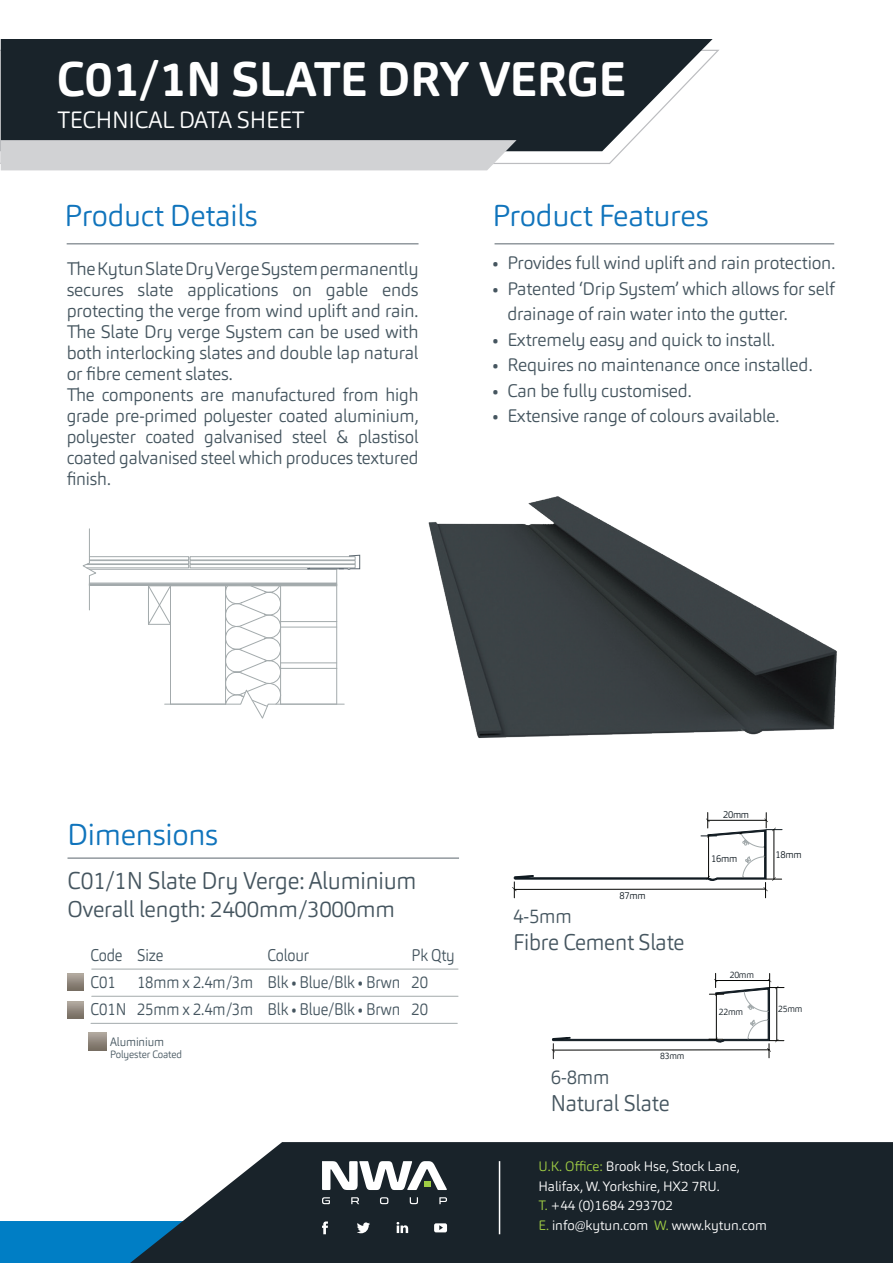
<style>
.page{position:relative;width:893px;height:1263px;background:#fff}
.page>*{position:absolute;margin:0;border:0;box-sizing:border-box;transform-origin:0 0}
.t1{font:700 48px "Carnas";letter-spacing:-.01em;color:#fff}
.t2{font:300 30px "Carnas";letter-spacing:-.01em;color:#1074bc}
.t3{font:300 24px "Carnas";letter-spacing:-.01em;color:#45555f;scale:.95 1}
.t4{font:300 23.4px "Carnas";letter-spacing:-.01em;color:#fff}
.t5{font:300 22.5px "Carnas";letter-spacing:-.01em;color:#45555f;scale:.95 1}
.t6{font:300 22.5px "Carnas";letter-spacing:-.01em;color:#45555f}
.t7{font:300 19.65px "Carnas";letter-spacing:-.01em;color:#45555f;scale:.95 1}
.t8{font:300 18px/21px "Carnas";letter-spacing:-.01em;color:#45555f}
.t9{font:300 16.8px/27px "Carnas";letter-spacing:-.01em;color:#45555f;text-align:right;scale:.89 1}
.t10{font:300 13.5px/19.5px "Carnas";color:#fff}
.t11{font:300 12px "Carnas";letter-spacing:-.01em;color:#45555f;scale:.95 1}
.t12{font:300 10.5px "Carnas";letter-spacing:-.01em;color:#45555f;scale:.95 1}
.t13{font:300 9.9px "Carnas";letter-spacing:-.03em;color:#101a21;scale:.95 1}
.t14{font:300 9.15px "Carnas";letter-spacing:-.03em;color:#101a21;scale:.95 1}
.s1{color:#a0cd44}
</style>
<div class="page">
<img style="left:428px;top:496px;width:409px;height:242px">
<hr style="left:495px;top:243px;width:339px;height:2px;background:#92999e">
<hr style="left:67px;top:243px;width:351px;height:2px;background:#92999e">
<hr style="left:68px;top:857px;width:391px;height:2px;background:#92999e">
<svg style="left:82px;top:528px;width:279px;height:191px"></svg>
<svg style="left:551px;top:973px;width:233px;height:86px"></svg>
<svg style="left:512px;top:812px;width:270px;height:86px"></svg>
<hr style="left:92px;top:969px;width:366px;height:1px;background:#a3aaac">
<hr style="left:92px;top:996px;width:366px;height:1px;background:#a3aaac">
<hr style="left:91px;top:1023px;width:366px;height:1px;background:#a3aaac">
<svg style="left:89px;top:1032px;width:17px;height:18px"></svg>
<svg style="left:67px;top:974px;width:17px;height:16px"></svg>
<svg style="left:67px;top:1002px;width:17px;height:16px"></svg>
<svg style="left:0;top:49px;width:719px;height:116px"></svg>
<svg style="left:1px;top:39px;width:712px;height:112px;background:#2b343a"></svg>
<div style="left:1px;top:140px;width:516px;height:30px;background:#d1d2d4"></div>
<svg style="left:183px;top:1142px;width:710px;height:121px;background:#283138"></svg>
<svg style="left:0;top:1221px;width:668px;height:42px;background:#153a50"></svg>
<svg style="left:322px;top:1161px;width:125px;height:29px"></svg>
<svg style="left:322px;top:1197px;width:125px;height:7px"></svg>
<hr style="left:499px;top:1161px;width:1px;height:73px;background:#fff">
<h1 class="t1" style="left:57px;top:48px;width:570px">C01/1N SLATE DRY VERGE</h1>
<p class="t4" style="left:57px;top:105px;width:249px">TECHNICAL DATA SHEET</p>
<h2 class="t2" style="left:65px;top:196px;width:194px">Product Details</h2>
<p class="t8" style="left:67px;top:258px;width:353px">The Kytun Slate Dry Verge System permanently secures slate applications on gable ends protecting the verge from wind uplift and rain.<br>The Slate Dry verge System can be used with both interlocking slates and double lap natural or fibre cement slates.<br>The components are manufactured from high grade pre-primed polyester coated aluminium, polyester coated galvanised steel &amp; plastisol coated galvanised steel which produces textured finish.</p>
<h2 class="t2" style="left:492px;top:196px;width:218px">Product Features</h2>
<p class="t8" style="left:492px;top:252px;width:344px">• Provides full wind uplift and rain protection.</p>
<p class="t8" style="left:507px;top:276px;width:329px;line-height:25.5px;text-indent:-15px">• Patented ‘Drip System’ which allows for self drainage of rain water into the gutter.</p>
<p class="t8" style="left:492px;top:329px;width:284px">• Extremely easy and quick to install.</p>
<p class="t8" style="left:492px;top:354px;width:322px">• Requires no maintenance once installed.</p>
<p class="t8" style="left:492px;top:380px;width:201px">• Can be fully customised.</p>
<p class="t8" style="left:492px;top:405px;width:289px">• Extensive range of colours available.</p>
<h2 class="t2" style="left:67px;top:815px;width:152px">Dimensions</h2>
<h3 class="t3" style="left:67px;top:866px;width:369px">C01/1N Slate Dry Verge: Aluminium</h3>
<p class="t6" style="left:67px;top:895px;width:329px">Overall length: 2400mm/3000mm</p>
<p class="t9" style="left:91px;top:941px;width:83px">Code Size</p>
<p class="t9" style="left:268px;top:941px;width:48px">Colour</p>
<p class="t9" style="left:412px;top:941px;width:50px">Pk Qty</p>
<p class="t9" style="left:91px;top:968px;width:30px">C01</p>
<p class="t9" style="left:91px;top:968px;width:381px">18mm x 2.4m/3m Blk • Blue/Blk • Brwn 20<br>C01N 25mm x 2.4m/3m Blk • Blue/Blk • Brwn 20</p>
<p class="t11" style="left:110px;top:1034px;width:58px">Aluminium</p>
<p class="t12" style="left:110px;top:1047px;width:77px">Polyester Coated</p>
<p class="t13" style="left:723px;top:808px;width:29px">20mm</p>
<p class="t13" style="left:619px;top:889px;width:29px">87mm</p>
<p class="t7" style="left:513px;top:903px;width:63px">4-5mm</p>
<p class="t5" style="left:513px;top:928px;width:182px">Fibre Cement Slate</p>
<p class="t14" style="left:660px;top:1050px;width:27px">83mm</p>
<p class="t7" style="left:551px;top:1064px;width:63px">6-8mm</p>
<p class="t5" style="left:551px;top:1089px;width:127px">Natural Slate</p>
<p class="t13" style="left:711px;top:852px;width:29px">16mm</p>
<p class="t13" style="left:775px;top:848px;width:29px">18mm</p>
<p class="t14" style="left:730px;top:969px;width:27px">20mm</p>
<p class="t14" style="left:719px;top:1006px;width:27px">22mm</p>
<p class="t14" style="left:778px;top:1003px;width:27px">25mm</p>
<p class="t10" style="left:538px;top:1157px;width:230px"><span class="s1">U.K. Office:</span> Brook Hse, Stock Lane,<br>Halifax, W. Yorkshire, HX2 7RU.<br><span class="s1">T.</span> +44 (0)1684 293702<br><span class="s1">E.</span> info@kytun.com <span class="s1">W.</span> www.kytun.com</p>
</div>
